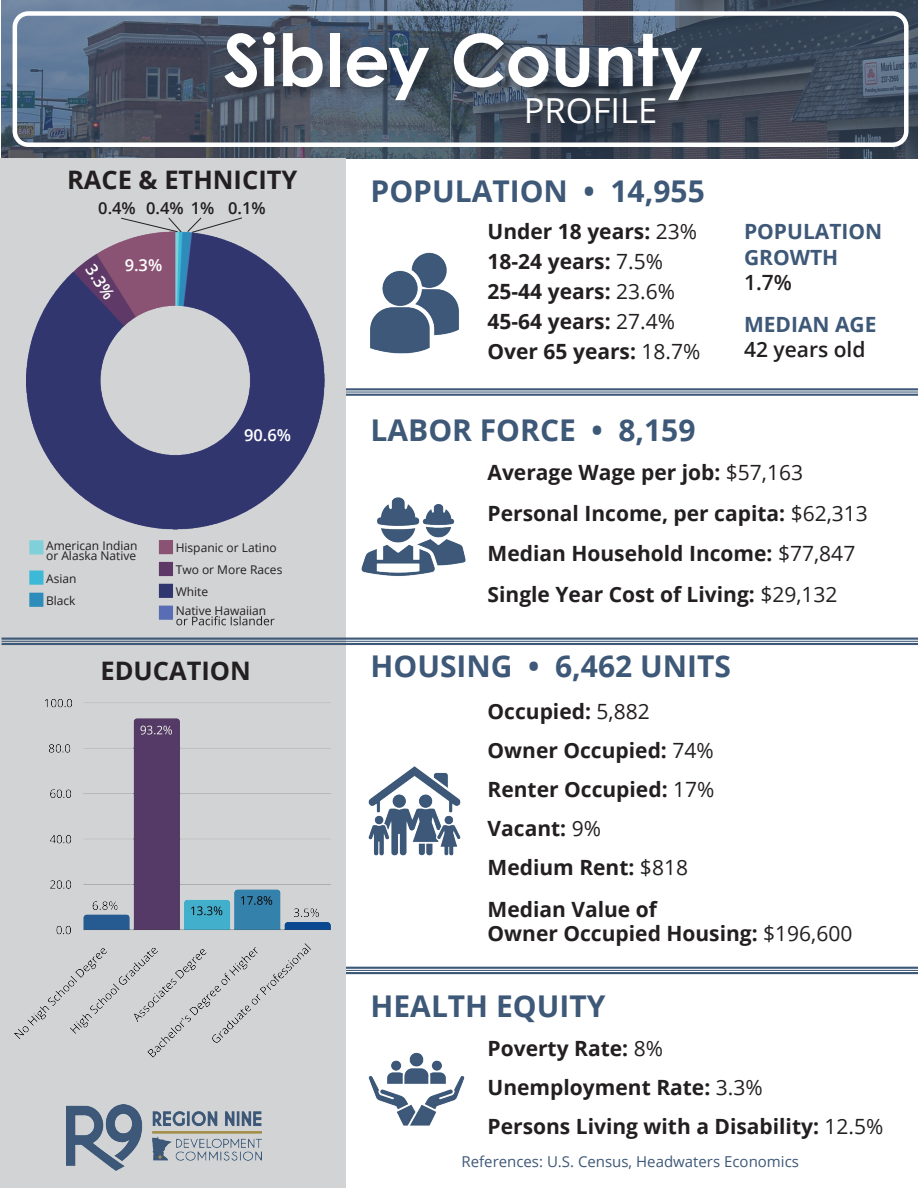
<style>
.page{position:relative;width:918px;height:1188px;background:#fff}
.page>*{position:absolute;margin:0;border:0;box-sizing:border-box;transform-origin:0 0}
.t1{font:700 72px "Century Gothic";color:#fff}
.t2{font:34.5px "Open Sans";color:#fff}
.t3{font:700 30px "Open Sans";color:#3e5878}
.t4{font:700 25.5px "Open Sans";color:#231f20}
.t5{font:700 21px/39px "Open Sans";color:#231f20}
.t6{font:700 21px/25.2px "Open Sans";color:#3e5878}
.t7{font:600 21px "Open Sans";color:#231f20}
.t8{font:600 16.5px "Open Sans";color:#231f20}
.t9{font:600 16.5px "Open Sans";color:#fff}
.t10{font:15px "Open Sans";color:#3e5878}
.t11{font:12px/21.9px "Open Sans";color:#231f20}
.s1{font-weight:400}
</style>
<div class="page">
<hr style="left:317px;top:388px;width:601px;height:2px;background:#3e5878">
<hr style="left:317px;top:391px;width:601px;height:2px;background:#3e5878">
<hr style="left:317px;top:394px;width:601px;height:2px;background:#3e5878">
<hr style="left:317px;top:967px;width:601px;height:2px;background:#3e5878">
<hr style="left:317px;top:970px;width:601px;height:1px;background:#3e5878">
<hr style="left:317px;top:972px;width:601px;height:2px;background:#3e5878">
<img style="left:2px;top:0;width:916px;height:158px">
<div style="left:0;top:158px;width:345px;height:1030px;background:#d1d3d4"></div>
<svg style="left:224px;top:31px;width:491px;height:108px;background:#424e5d"></svg>
<div style="left:159px;top:584px;width:14px;height:14px;background:#30366e"></div>
<div style="left:159px;top:562px;width:14px;height:14px;background:#5e3866"></div>
<div style="left:29px;top:571px;width:14px;height:14px;background:#3bb9d6"></div>
<div style="left:29px;top:593px;width:14px;height:14px;background:#2e8cba"></div>
<div style="left:159px;top:540px;width:14px;height:14px;background:#8a5273"></div>
<div style="left:29px;top:540px;width:14px;height:14px;background:#80d0d9"></div>
<div style="left:159px;top:606px;width:14px;height:14px;background:#586db4"></div>
<svg style="left:176px;top:616px;width:99px;height:9px"></svg>
<hr style="left:2px;top:638px;width:916px;height:2px;background:#3e5878">
<hr style="left:2px;top:641px;width:916px;height:1px;background:#3e5878">
<hr style="left:2px;top:643px;width:916px;height:2px;background:#3e5878">
<img style="left:370px;top:252px;width:89px;height:102px">
<img style="left:361px;top:497px;width:105px;height:79px">
<img style="left:368px;top:766px;width:93px;height:90px">
<img style="left:368px;top:1052px;width:97px;height:74px">
<img style="left:67px;top:1105px;width:194px;height:65px">
<div style="left:13px;top:11px;width:896px;height:136px;border:4px solid #fff;border-radius:14px"></div>
<img style="left:27px;top:233px;width:298px;height:296px">
<svg style="left:121px;top:217px;width:121px;height:16px"></svg>
<img style="left:14px;top:699px;width:317px;height:359px">
<h1 class="t1" style="left:223px;top:5px;width:481px">Sibley County</h1>
<h2 class="t2" style="left:524px;top:87px;width:135px">PROFILE</h2>
<p class="t4" style="left:67px;top:162px;width:232px">RACE &amp; ETHNICITY</p>
<p class="t8" style="left:98px;top:197px;width:169px">0.4% 0.4% 1% 0.1%</p>
<p class="t9" style="left:99px;top:260px;width:39px;rotate:56deg">3.3%</p>
<p class="t9" style="left:125px;top:254px;width:39px">9.3%</p>
<p class="t9" style="left:244px;top:423px;width:49px">90.6%</p>
<p class="t11" style="left:46px;top:534px;width:93px">American Indian</p>
<p class="t11" style="left:176px;top:536px;width:102px">Hispanic or Latino</p>
<p class="t11" style="left:46px;top:544px;width:92px">or Alaska Native</p>
<p class="t11" style="left:46px;top:567px;width:32px">Asian<br>Black</p>
<p class="t11" style="left:176px;top:558px;width:108px">Two or More Races</p>
<p class="t11" style="left:176px;top:580px;width:34px">White</p>
<p class="t11" style="left:176px;top:599px;width:92px">Native Hawaiian</p>
<p class="t4" style="left:100px;top:653px;width:152px">EDUCATION</p>
<h3 class="t3" style="left:371px;top:170px;width:336px">POPULATION • 14,955</h3>
<p class="t5" style="left:488px;top:216px;width:214px;line-height:30px">Under 18 years: <span class="s1">23%<br></span>18-24 years: <span class="s1">7.5%<br></span>25-44 years: <span class="s1">23.6%<br></span>45-64 years: <span class="s1">27.4%<br></span>Over 65 years: <span class="s1">18.7%</span></p>
<h3 class="t3" style="left:371px;top:409px;width:327px">LABOR FORCE • 8,159</h3>
<p class="t6" style="left:744px;top:219px;width:140px">POPULATION<br>GROWTH</p>
<p class="t7" style="left:744px;top:268px;width:49px">1.7%</p>
<p class="t6" style="left:744px;top:311px;width:134px">MEDIAN AGE</p>
<p class="t7" style="left:744px;top:335px;width:123px">42 years old</p>
<p class="t5" style="left:488px;top:452px;width:382px;line-height:40.5px">Average Wage per job: <span class="s1">$57,163<br></span>Personal Income, per capita: <span class="s1">$62,313<br></span>Median Household Income: <span class="s1">$77,847<br></span>Single Year Cost of Living: <span class="s1">$29,132</span></p>
<h3 class="t3" style="left:371px;top:645px;width:362px">HOUSING • 6,462 UNITS</h3>
<p class="t5" style="left:488px;top:692px;width:228px">Occupied: <span class="s1">5,882<br></span>Owner Occupied: <span class="s1">74%<br></span>Renter Occupied: <span class="s1">17%<br></span>Vacant: <span class="s1">9%<br></span>Medium Rent: <span class="s1">$818</span></p>
<p class="t5" style="left:488px;top:897px;width:366px;line-height:24px">Median Value of<br>Owner Occupied Housing: <span class="s1">$196,600</span></p>
<h3 class="t3" style="left:371px;top:985px;width:236px">HEALTH EQUITY</h3>
<p class="t5" style="left:488px;top:1028px;width:397px">Poverty Rate: <span class="s1">8%<br></span>Unemployment Rate: <span class="s1">3.3%<br></span>Persons Living with a Disability: <span class="s1">12.5%</span></p>
<p class="t10" style="left:461px;top:1151px;width:339px">References: U.S. Census, Headwaters Economics</p>
</div>
